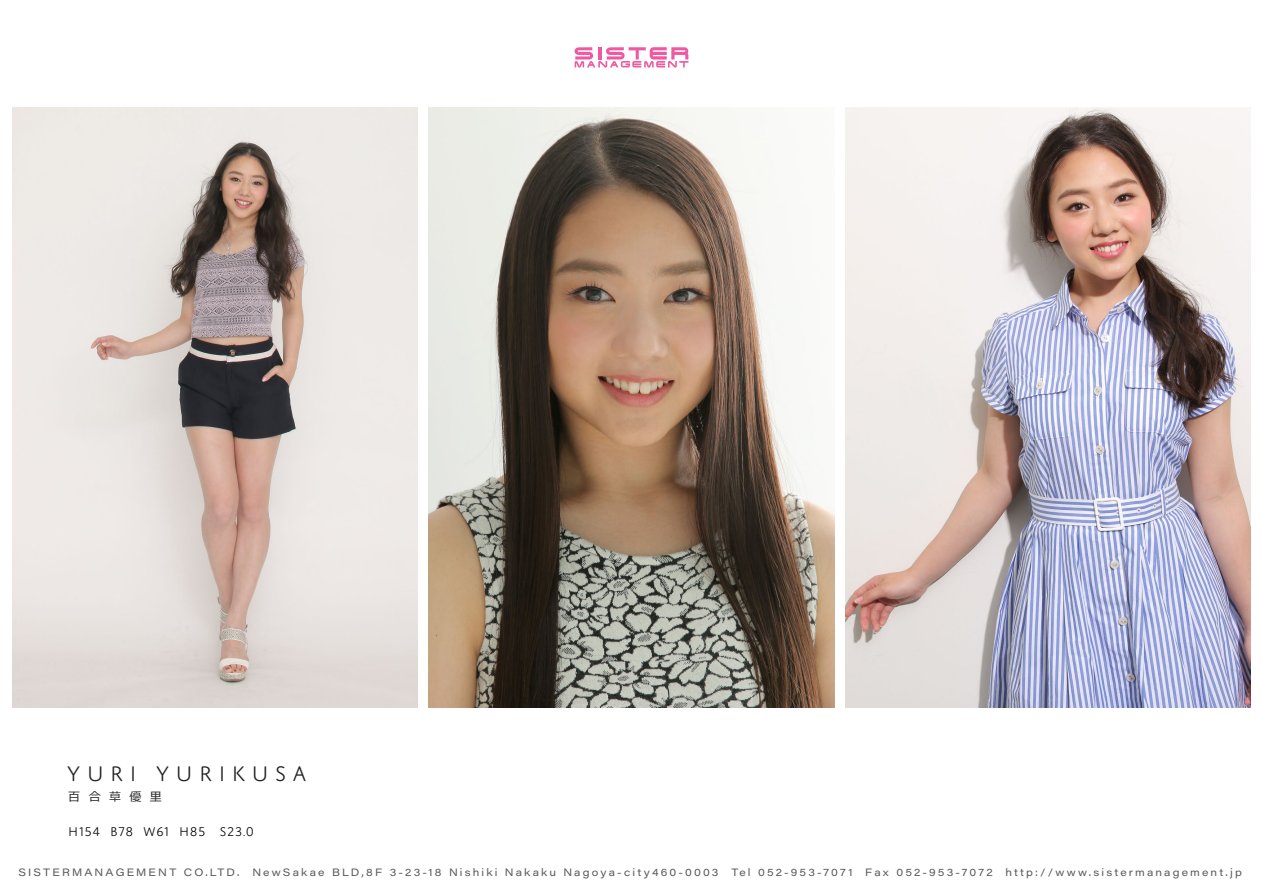
<style>
.page{position:relative;width:1263px;height:893px;background:#fff}
.page>*{position:absolute;margin:0;border:0;box-sizing:border-box;transform-origin:0 0}
.t1{font:300 22.5px "Domus Titling";letter-spacing:.28em;color:#231f20}
.t2{font:300 13.5px "Domus Titling";letter-spacing:.05em;color:#030303}
.t3{font:12px "Meiryo";letter-spacing:.7em;color:#231f20}
.t4{font:10.5px "Acumin Pro Wide";letter-spacing:.205em;color:#57585a}
</style>
<div class="page">
<img style="left:13px;top:108px;width:405px;height:600px">
<img style="left:429px;top:108px;width:405px;height:600px">
<img style="left:845px;top:108px;width:405px;height:600px">
<svg style="left:574px;top:47px;width:114px;height:21px"></svg>
<h1 class="t1" style="left:67px;top:761px;width:241px">YURI YURIKUSA</h1>
<p class="t3" style="left:68px;top:788px;width:95px">百合草優里</p>
<p class="t2" style="left:68px;top:825px;width:187px">H154 B78 W61 H85 S23.0</p>
<p class="t4" style="left:19px;top:864px;width:1225px">SISTERMANAGEMENT CO.LTD. NewSakae BLD,8F 3-23-18 Nishiki Nakaku Nagoya-city460-0003 Tel 052-953-7071 Fax 052-953-7072 http://www.sistermanagement.jp</p>
</div>
